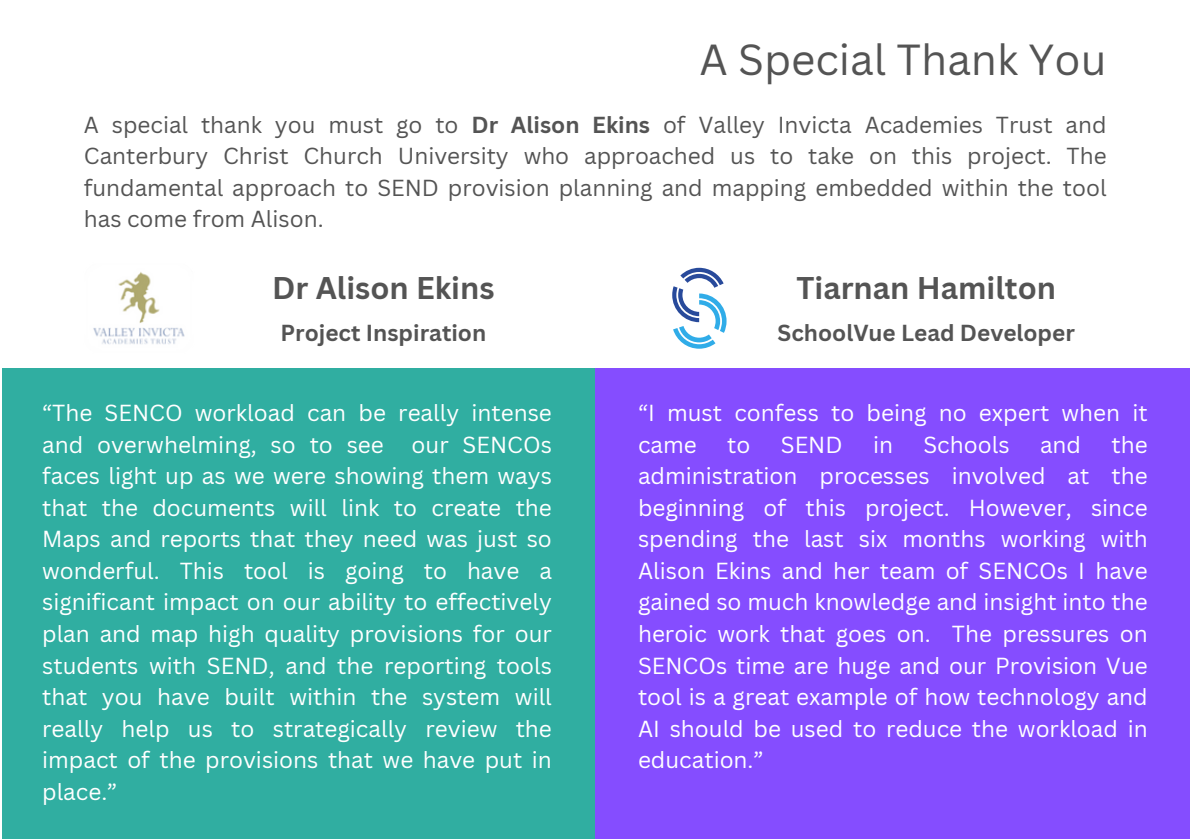
<style>
.page{position:relative;width:1191px;height:839px;background:#fff}
.page>*{position:absolute;margin:0;border:0;box-sizing:border-box;transform-origin:0 0}
.t1{font:42.2px "Canva Sans";color:#545454}
.t2{font:700 30.6px "Canva Sans";color:#545454}
.t3{font:22.6px/31.6px "Canva Sans";color:#fff;text-align:justify}
.t4{font:22.6px/31.6px "Canva Sans";color:#545454;text-align:justify}
.t5{font:700 22.6px "Canva Sans";color:#545454}
.s1{font-weight:700}
</style>
<div class="page">
<div style="left:2px;top:368px;width:593px;height:470px;background:#30aea1"></div>
<img style="left:93px;top:272px;width:92px;height:73px">
<svg style="left:672px;top:268px;width:55px;height:81px"></svg>
<div style="left:595px;top:368px;width:595px;height:470px;background:#854dff"></div>
<p class="t1" style="left:699px;top:30px;width:409px">A Special Thank You</p>
<p class="t4" style="left:84px;top:108px;width:1024px">A special thank you must go to <span class="s1">Dr Alison Ekins</span> of Valley Invicta Academies Trust and Canterbury Christ Church University who approached us to take on this project. The fundamental approach to SEND provision planning and mapping embedded within the tool has come from Alison.</p>
<h2 class="t2" style="left:272px;top:267px;width:224px">Dr Alison Ekins</h2>
<h2 class="t5" style="left:281px;top:317px;width:207px">Project Inspiration</h2>
<p class="t3" style="left:42px;top:397px;width:511px">“The SENCO workload can be really intense and overwhelming, so to see our SENCOs faces light up as we were showing them ways that the documents will link to create the Maps and reports that they need was just so wonderful. This tool is going to have a significant impact on our ability to effectively plan and map high quality provisions for our students with SEND, and the reporting tools that you have built within the system will really help us to strategically review the impact of the provisions that we have put in place.”</p>
<h2 class="t2" style="left:796px;top:267px;width:261px">Tiarnan Hamilton</h2>
<h2 class="t5" style="left:778px;top:317px;width:299px">SchoolVue Lead Developer</h2>
<p class="t3" style="left:638px;top:397px;width:511px">“I must confess to being no expert when it came</p>
<p class="t3" style="left:638px;top:428px;width:511px;text-indent:474px">the administration processes involved at the beginning of this project. However, since spending the last six months working with Alison Ekins and her team of SENCOs I have gained so much knowledge and insight into the heroic work that goes on. The pressures on SENCOs time are huge and our Provision Vue tool is a great example of how technology and AI should be used to reduce the workload in education.”</p>
<p class="t3" style="left:727px;top:428px;width:25px">to</p>
<p class="t3" style="left:781px;top:428px;width:63px">SEND</p>
<p class="t3" style="left:873px;top:428px;width:22px">in</p>
<p class="t3" style="left:924px;top:428px;width:88px">Schools</p>
<p class="t3" style="left:1040px;top:428px;width:43px">and</p>
</div>
